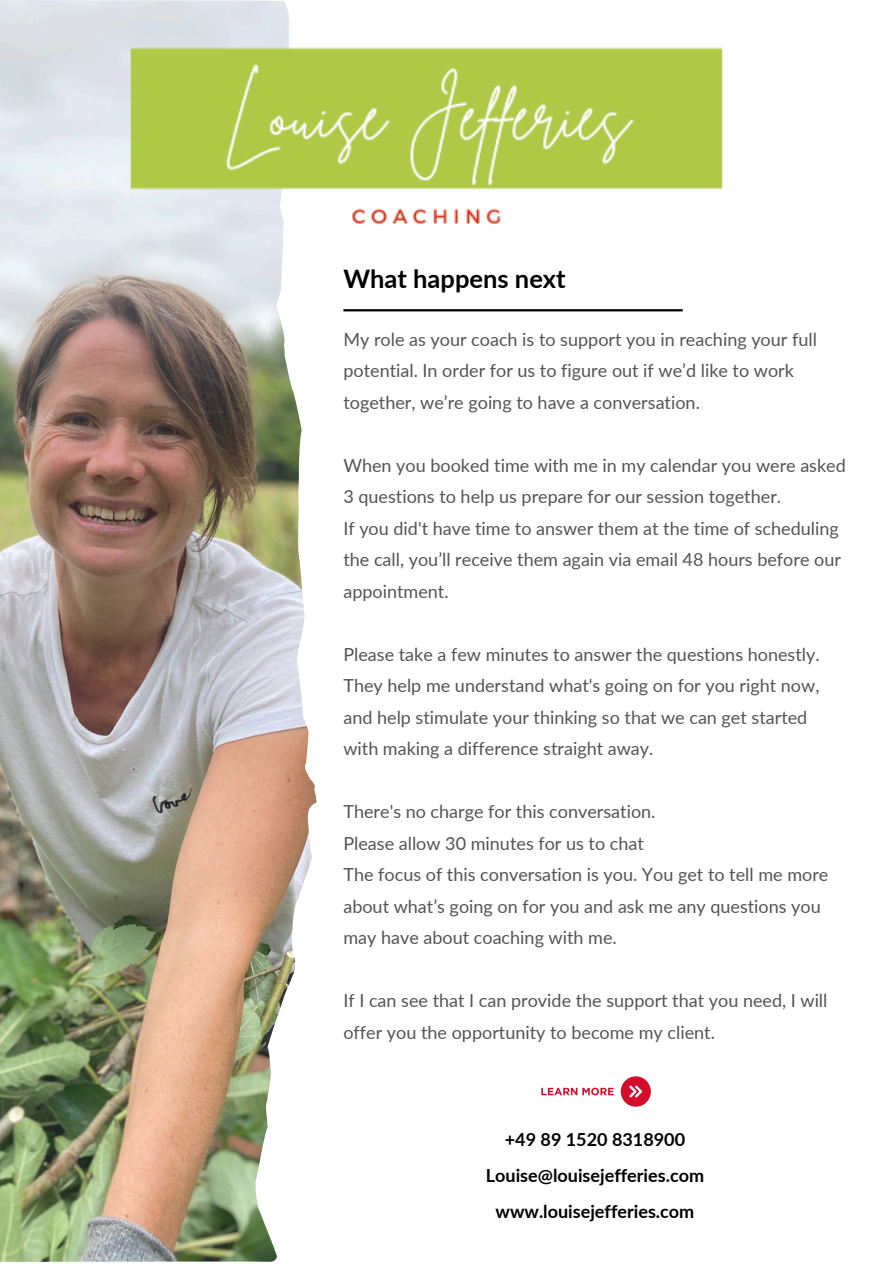
<style>
.page{position:relative;width:894px;height:1264px;background:#fff}
.page>*{position:absolute;margin:0;border:0;box-sizing:border-box;transform-origin:0 0}
.t1{font:700 25.5px "Lato";color:#000}
.t2{font:18px/31.5px "Lato";color:#545454}
.t3{font:700 18px "Lato";color:#000}
</style>
<div class="page">
<img style="left:0;top:0;width:317px;height:1261px">
<img style="left:98px;top:0;width:625px;height:280px">
<hr style="left:343px;top:309px;width:339px;height:2px;background:#000">
<div style="left:620px;top:1076px;width:30px;height:30px;background:#d30c2b;border-radius:50%"></div>
<svg style="left:541px;top:1076px;width:101px;height:31px"></svg>
<p class="t1" style="left:343px;top:263px;width:224px">What happens next</p>
<p class="t2" style="left:343px;top:323px;width:475px">My role as your coach is to support you in reaching your full potential. In order for us to figure out if we’d like to work together, we’re going to have a conversation.</p>
<h1 class="t2" style="left:343px;top:449px;width:504px">When you booked time with me in my calendar you were asked<br>3 questions to help us prepare for our session together.</h1>
<p class="t2" style="left:343px;top:512px;width:499px;text-align:justify">If you did't have time to answer them at the time of scheduling the call, you’ll receive them again via email 48 hours before our appointment.</p>
<p class="t2" style="left:343px;top:638px;width:477px">Please take a few minutes to answer the questions honestly.<br>They help me understand what's going on for you right now, and help stimulate your thinking so that we can get started with making a difference straight away.</p>
<p class="t2" style="left:343px;top:795px;width:313px">There's no charge for this conversation.</p>
<p class="t2" style="left:343px;top:827px;width:302px">Please allow 30 minutes for us to chat</p>
<p class="t2" style="left:343px;top:858px;width:486px">The focus of this conversation is you. You get to tell me more about what’s going on for you and ask me any questions you may have about coaching with me.</p>
<p class="t2" style="left:343px;top:984px;width:485px">If I can see that I can provide the support that you need, I will offer you the opportunity to become my client.</p>
<p class="t3" style="left:504px;top:1127px;width:182px">+49 89 1520 8318900</p>
<p class="t3" style="left:485px;top:1163px;width:220px">Louise@louisejefferies.com</p>
<h2 class="t3" style="left:495px;top:1199px;width:200px">www.louisejefferies.com</h2>
</div>
